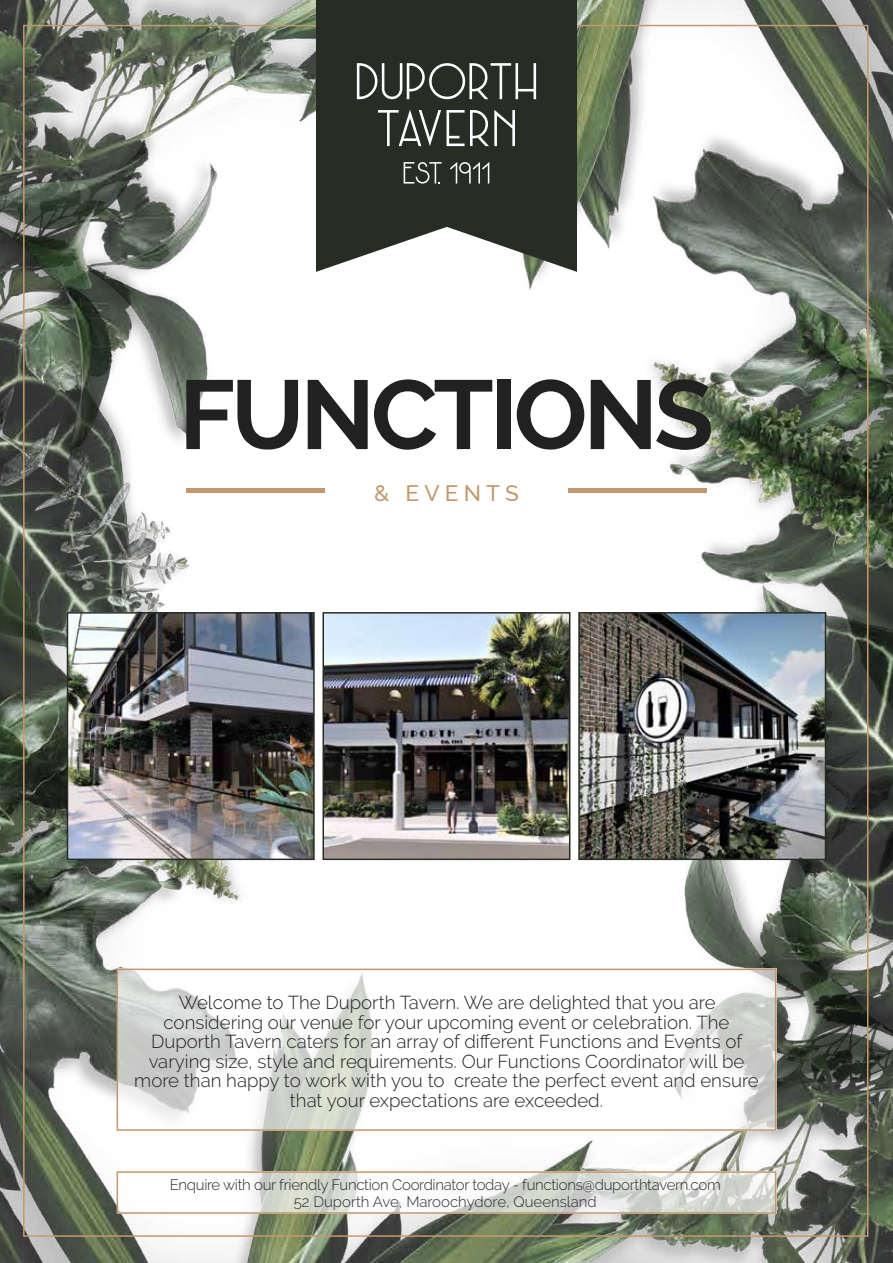
<style>
.page{position:relative;width:893px;height:1263px;background:#fff}
.page>*{position:absolute;margin:0;border:0;box-sizing:border-box;transform-origin:0 0}
.t1{font:700 97.5px "Raleway";letter-spacing:-.04em;color:#212121}
.t2{font:500 22.5px "Raleway";letter-spacing:.23em;color:#c3986d}
.t3{font:300 18.6px/19.5px "Raleway";color:#212121;text-align:center}
.t4{font:300 15px/16.5px "Raleway";letter-spacing:-.02em;color:#292929;text-align:center}
</style>
<div class="page">
<img style="left:0;top:0;width:893px;height:98px">
<img style="left:0;top:98px;width:893px;height:1165px">
<img style="left:70px;top:615px;width:242px;height:242px">
<div style="left:67px;top:612px;width:248px;height:248px;border:2px solid #272c25"></div>
<img style="left:325px;top:615px;width:242px;height:242px">
<div style="left:322px;top:612px;width:248px;height:248px;border:2px solid #272c25"></div>
<img style="left:581px;top:615px;width:242px;height:242px">
<div style="left:578px;top:612px;width:248px;height:248px;border:2px solid #272c25"></div>
<svg style="left:120px;top:971px;width:653px;height:157px"></svg>
<svg style="left:120px;top:1174px;width:653px;height:37px"></svg>
<div style="left:117px;top:968px;width:659px;height:163px;border:2px solid #c3986d"></div>
<div style="left:117px;top:1171px;width:659px;height:43px;border:2px solid #c3986d"></div>
<div style="left:186px;top:488px;width:139px;height:5px;background:#c3986d"></div>
<div style="left:568px;top:488px;width:139px;height:5px;background:#c3986d"></div>
<svg style="left:316px;top:0;width:261px;height:272px;fill:#272c25"></svg>
<svg style="left:404px;top:162px;width:38px;height:22px"></svg>
<svg style="left:450px;top:162px;width:39px;height:22px"></svg>
<svg style="left:357px;top:63px;width:179px;height:36px"></svg>
<svg style="left:378px;top:110px;width:63px;height:36px"></svg>
<svg style="left:447px;top:110px;width:68px;height:36px"></svg>
<h1 class="t1" style="left:179px;top:359px;width:536px">FUNCTIONS</h1>
<p class="t2" style="left:374px;top:480px;width:146px">&amp; EVENTS</p>
<p class="t3" style="left:134px;top:993px;width:626px">Welcome to The Duporth Tavern. We are delighted that you are considering our venue for your upcoming event or celebration. The Duporth Tavern caters for an array of different Functions and Events of varying size, style and requirements. Our Functions Coordinator will be more than happy to work with you to create the perfect event and ensure that your expectations are exceeded.</p>
<p class="t4" style="left:170px;top:1177px;width:552px">Enquire with our friendly Function Coordinator today - functions@duporthtavern.com<br>52 Duporth Ave, Maroochydore, Queensland</p>
</div>
